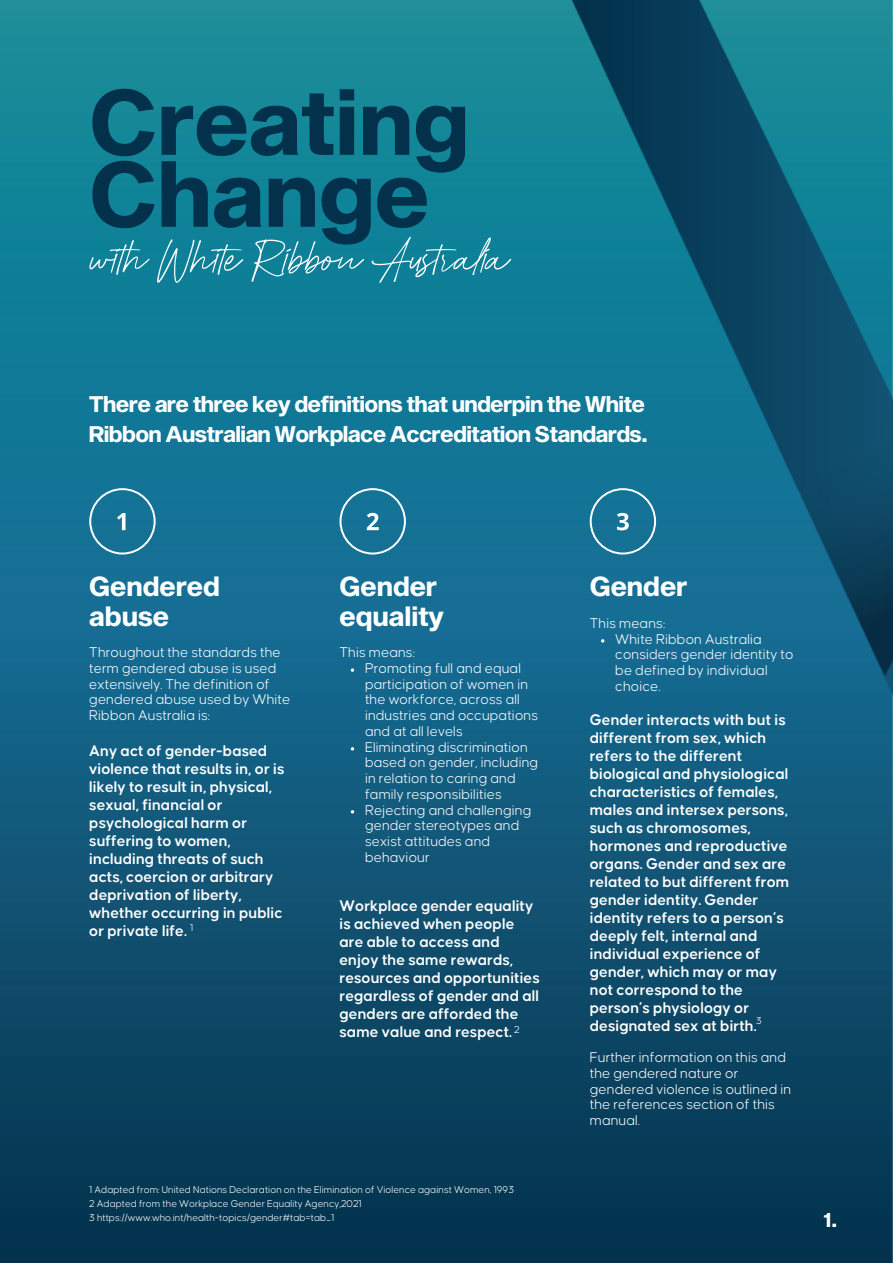
<style>
.page{position:relative;width:893px;height:1264px;background:#fff}
.page>*{position:absolute;margin:0;border:0;box-sizing:border-box;transform-origin:0 0}
.t1{font:90.45px/72px "Sequel Sans Bold Head";color:#03314c}
.t2{font:60px "Christnolan Demo";color:#fff}
.t3{font:27px/29.2px "Sequel Sans Bold Head";color:#fff}
.t4{font:22.2px/29.8px "Sequel Sans Bold Disp";color:#fff}
.t5{font:19.95px "Sequel Sans Bold Head";color:#fff}
.t6{font:600 16.5px/18px "Causten";color:#fff}
.t7{font:300 15px/15.8px "Causten";color:#fff}
.t8{font:300 10.5px/14px "Causten";color:#fff}
</style>
<div class="page">
<img style="left:0;top:0;width:892px;height:1262px">
<svg style="left:89px;top:488px;width:67px;height:66px"></svg>
<svg style="left:339px;top:488px;width:67px;height:66px"></svg>
<img style="left:519px;top:0;width:373px;height:890px">
<h1 class="t1" style="left:89px;top:83px;width:381px">Creating<br>Change</h1>
<h2 class="t2" style="left:89px;top:235px;width:419px">with White Ribbon Australia</h2>
<h3 class="t4" style="left:89px;top:388px;width:559px">There are three key definitions that underpin the White<br>Ribbon Australian Workplace Accreditation Standards.</h3>
<h3 class="t3" style="left:89px;top:571px;width:132px">Gendered abuse</h3>
<p class="t7" style="left:89px;top:645px;width:203px">Throughout the standards the term gendered abuse is used extensively. The definition of gendered abuse used by White<br>Ribbon Australia is:</p>
<p class="t6" style="left:89px;top:742px;width:197px">Any act of gender-based violence that results in, or is likely to result in, physical, sexual, financial or psychological harm or suffering to women, including threats of such acts, coercion or arbitrary deprivation of liberty, whether occurring in public or private life.</p>
<p class="t8" style="left:190px;top:920px;width:5px">1</p>
<h3 class="t3" style="left:339px;top:571px;width:106px">Gender equality</h3>
<p class="t7" style="left:339px;top:645px;width:77px">This means:</p>
<p class="t7" style="left:365px;top:661px;width:175px">Promoting full and equal participation of women in the workforce, across all industries and occupations and at all levels<br>Eliminating discrimination based on gender, including in relation to caring and family responsibilities<br>Rejecting and challenging gender stereotypes and sexist attitudes and behaviour</p>
<p class="t6" style="left:339px;top:897px;width:202px">Workplace gender equality is achieved when people are able to access and enjoy the same rewards, resources and opportunities regardless of gender and all genders are afforded the same value and respect. <sup>2</sup></p>
<p class="t8" style="left:89px;top:1182px;width:426px">1 Adapted from: United Nations Declaration on the Elimination of Violence against Women, 1993<br>2 Adapted from the Workplace Gender Equality Agency,2021<br>3 https://www.who.int/health-topics/gender#tab=tab_1</p>
<h3 class="t3" style="left:589px;top:571px;width:99px">Gender</h3>
<p class="t7" style="left:589px;top:616px;width:77px">This means:</p>
<p class="t7" style="left:615px;top:631px;width:180px">White Ribbon Australia considers gender identity to be defined by individual choice.</p>
<p class="t6" style="left:589px;top:711px;width:201px">Gender interacts with but is different from sex, which refers to the different biological and physiological characteristics of females, males and intersex persons, such as chromosomes, hormones and reproductive organs. Gender and sex are related to but different from gender identity. Gender identity refers to a person’s deeply felt, internal and individual experience of gender, which may or may not correspond to the person’s physiology or designated sex at birth.</p>
<p class="t7" style="left:589px;top:1050px;width:203px">Further information on this and the gendered nature or gendered violence is outlined in the references section of this manual.</p>
<p class="t8" style="left:756px;top:1014px;width:7px">3</p>
<p class="t5" style="left:823px;top:1207px;width:15px">1.</p>
</div>
